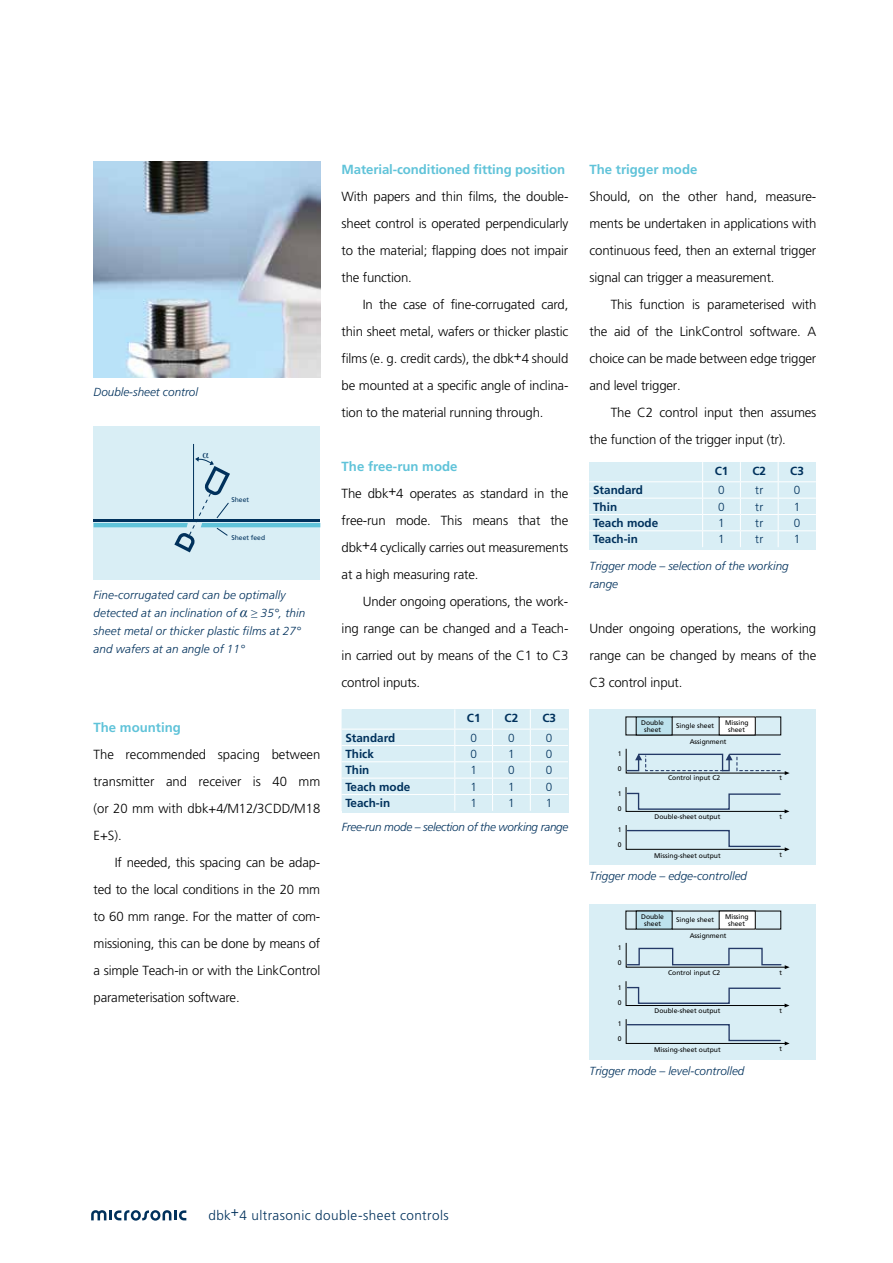
<style>
.page{position:relative;width:893px;height:1263px;background:#fff}
.page>*{position:absolute;margin:0;border:0;box-sizing:border-box;transform-origin:0 0}
.t1{font:300 13.5px "Frutiger LT";letter-spacing:.035em;color:#00315c}
.t2{font:300 13.2px/27px "Frutiger LT";letter-spacing:-.015em;color:#000;text-align:justify}
.t3{font:700 13.2px "Frutiger LT";letter-spacing:-.005em;color:#60c3d9}
.t4{font:italic 300 11.7px/18px "Frutiger LT";color:#00315c}
.t5{font:700 11.7px "Frutiger LT";color:#00315c}
.t6{font:italic 300 11.7px "Frutiger LT";letter-spacing:-.02em;color:#00315c}
.t7{font:300 11.7px "Frutiger LT";letter-spacing:.04em;color:#00315c}
.t8{font:10.5px "Times";color:#00315c}
.t9{font:6.75px/6.8px "Frutiger";color:#000;text-align:center}
.t10{font:6.75px "Frutiger";color:#00315c}
.s1{font-family:"Times New Roman";font-weight:400;font-size:15px}
</style>
<div class="page">
<svg style="left:91px;top:1210px;width:95px;height:10px"></svg>
<div style="left:590px;top:709px;width:226px;height:156px;background:#d9eef5"></div>
<div style="left:636px;top:717px;width:36px;height:18px;background:#bde2ed"></div>
<div style="left:719px;top:717px;width:36px;height:18px;background:#fff"></div>
<svg style="left:625px;top:825px;width:165px;height:26px"></svg>
<svg style="left:625px;top:787px;width:164px;height:26px"></svg>
<svg style="left:625px;top:748px;width:165px;height:27px"></svg>
<img style="left:94px;top:162px;width:226px;height:216px">
<svg style="left:342px;top:709px;width:226px;height:102px"></svg>
<div style="left:94px;top:426px;width:226px;height:153px;background:#d9eef5"></div>
<hr style="left:193px;top:444px;width:1px;height:75px;background:#00315c">
<svg style="left:94px;top:457px;width:226px;height:95px"></svg>
<div style="left:589px;top:462px;width:227px;height:88px;background:#d9eef5"></div>
<svg style="left:589px;top:462px;width:227px;height:85px"></svg>
<div style="left:590px;top:904px;width:226px;height:155px;background:#d9eef5"></div>
<div style="left:636px;top:911px;width:36px;height:18px;background:#bde2ed"></div>
<div style="left:719px;top:911px;width:36px;height:18px;background:#fff"></div>
<svg style="left:625px;top:1019px;width:165px;height:26px"></svg>
<svg style="left:625px;top:981px;width:164px;height:26px"></svg>
<svg style="left:625px;top:942px;width:165px;height:27px"></svg>
<p class="t4" style="left:94px;top:383px;width:106px">Double-sheet control</p>
<p class="t8" style="left:202px;top:445px;width:8px">α</p>
<p class="t10" style="left:231px;top:496px;width:19px">Sheet</p>
<p class="t10" style="left:231px;top:534px;width:35px">Sheet feed</p>
<p class="t4" style="left:94px;top:586px;width:213px">Fine-corrugated card can be optimally detected at an inclination of <span class="s1">α</span> ≥ 35°, thin sheet metal or thicker plastic films at 27° and wafers at an angle of 11°</p>
<p class="t3" style="left:94px;top:720px;width:89px">The mounting</p>
<p class="t2" style="left:94px;top:741px;width:228px">The recommended spacing between transmitter and receiver is 40 mm (or 20 mm with dbk+4/M12/3CDD/M18<br>E+S).</p>
<p class="t2" style="left:94px;top:849px;width:228px;text-indent:21px">If needed, this spacing can be adap&shy;ted to the local conditions in the 20 mm to 60 mm range. For the matter of com&shy;missioning, this can be done by means of a simple Teach-in or with the LinkControl parameterisation software.</p>
<p class="t3" style="left:342px;top:162px;width:225px">Material-conditioned fitting position</p>
<p class="t2" style="left:342px;top:183px;width:228px">With papers and thin films, the double&shy;sheet control is operated perpendicularly to the material; flapping does not impair the function.</p>
<p class="t2" style="left:342px;top:291px;width:228px;text-indent:21px">In the case of fine-corrugated card, thin sheet metal, wafers or thicker plastic films (e. g. credit cards), the dbk+4 should be mounted at a specific angle of inclina&shy;tion to the material running through.</p>
<p class="t3" style="left:342px;top:459px;width:117px">The free-run mode</p>
<p class="t2" style="left:342px;top:480px;width:228px">The dbk+4 operates as standard in the free-run mode. This means that the dbk+4 cyclically carries out measurements at a high measuring rate.</p>
<p class="t2" style="left:342px;top:588px;width:228px;text-indent:21px">Under ongoing operations, the work&shy;ing range can be changed and a Teach&shy;in carried out by means of the C1 to C3 control inputs.</p>
<p class="t5" style="left:467px;top:711px;width:15px">C1</p>
<p class="t5" style="left:505px;top:711px;width:15px">C2</p>
<p class="t5" style="left:542px;top:711px;width:15px">C3</p>
<p class="t5" style="left:345px;top:731px;width:51px">Standard</p>
<p class="t7" style="left:470px;top:731px;width:8px">0</p>
<p class="t7" style="left:508px;top:731px;width:8px">0</p>
<p class="t7" style="left:546px;top:731px;width:8px">0</p>
<p class="t5" style="left:345px;top:747px;width:30px">Thick</p>
<p class="t7" style="left:470px;top:747px;width:8px">0</p>
<p class="t7" style="left:508px;top:747px;width:8px">1</p>
<p class="t7" style="left:546px;top:747px;width:8px">0</p>
<p class="t5" style="left:345px;top:763px;width:26px">Thin</p>
<p class="t7" style="left:470px;top:764px;width:8px">1</p>
<p class="t7" style="left:508px;top:764px;width:8px">0</p>
<p class="t7" style="left:546px;top:764px;width:8px">0</p>
<p class="t5" style="left:345px;top:780px;width:67px">Teach mode</p>
<p class="t7" style="left:470px;top:780px;width:8px">1</p>
<p class="t7" style="left:508px;top:780px;width:8px">1</p>
<p class="t7" style="left:546px;top:780px;width:8px">0</p>
<p class="t5" style="left:345px;top:796px;width:46px">Teach-in</p>
<p class="t7" style="left:470px;top:796px;width:8px">1</p>
<p class="t7" style="left:508px;top:796px;width:8px">1</p>
<p class="t7" style="left:546px;top:796px;width:8px">1</p>
<p class="t6" style="left:342px;top:820px;width:228px">Free-run mode – selection of the working range</p>
<p class="t3" style="left:590px;top:162px;width:109px">The trigger mode</p>
<p class="t2" style="left:590px;top:183px;width:228px">Should, on the other hand, measure&shy;ments be undertaken in applications with continuous feed, then an external trigger signal can trigger a measurement.</p>
<p class="t2" style="left:590px;top:291px;width:228px;text-indent:21px">This function is parameterised with the aid of the LinkControl software. A choice can be made between edge trigger and level trigger.</p>
<p class="t2" style="left:590px;top:399px;width:228px;text-indent:21px">The C2 control input then assumes the function of the trigger input (tr).</p>
<p class="t5" style="left:715px;top:464px;width:15px">C1</p>
<p class="t5" style="left:752px;top:464px;width:15px">C2</p>
<p class="t5" style="left:790px;top:464px;width:15px">C3</p>
<p class="t5" style="left:593px;top:483px;width:51px">Standard</p>
<p class="t7" style="left:718px;top:484px;width:8px">0</p>
<p class="t7" style="left:755px;top:484px;width:10px">tr</p>
<p class="t7" style="left:794px;top:484px;width:8px">0</p>
<p class="t5" style="left:593px;top:500px;width:26px">Thin</p>
<p class="t7" style="left:718px;top:500px;width:8px">0</p>
<p class="t7" style="left:755px;top:500px;width:10px">tr</p>
<p class="t7" style="left:794px;top:500px;width:8px">1</p>
<p class="t5" style="left:593px;top:516px;width:67px">Teach mode</p>
<p class="t7" style="left:718px;top:516px;width:8px">1</p>
<p class="t7" style="left:755px;top:516px;width:10px">tr</p>
<p class="t7" style="left:794px;top:516px;width:8px">0</p>
<p class="t5" style="left:593px;top:532px;width:46px">Teach-in</p>
<p class="t7" style="left:718px;top:533px;width:8px">1</p>
<p class="t7" style="left:755px;top:533px;width:10px">tr</p>
<p class="t7" style="left:794px;top:533px;width:8px">1</p>
<p class="t4" style="left:590px;top:557px;width:201px">Trigger mode – selection of the working range</p>
<p class="t2" style="left:590px;top:615px;width:228px">Under ongoing operations, the working range can be changed by means of the C3 control input.</p>
<p class="t9" style="left:641px;top:719px;width:24px">Double sheet</p>
<p class="t9" style="left:676px;top:722px;width:39px">Single sheet</p>
<p class="t9" style="left:725px;top:719px;width:25px">Missing sheet</p>
<p class="t9" style="left:618px;top:750px;width:5px">1</p>
<p class="t9" style="left:618px;top:765px;width:5px">0</p>
<p class="t9" style="left:618px;top:790px;width:5px">1</p>
<p class="t9" style="left:618px;top:805px;width:5px">0</p>
<p class="t9" style="left:618px;top:822px;width:5px;line-height:14.9px;text-align:left">1<br>0</p>
<p class="t9" style="left:690px;top:738px;width:38px">Assignment</p>
<p class="t9" style="left:668px;top:775px;width:54px">Control input C2</p>
<p class="t9" style="left:780px;top:775px;width:4px">t</p>
<p class="t9" style="left:655px;top:813px;width:67px">Double-sheet output</p>
<p class="t9" style="left:779px;top:813px;width:4px">t</p>
<p class="t9" style="left:654px;top:852px;width:68px">Missing-sheet output</p>
<p class="t9" style="left:780px;top:851px;width:4px">t</p>
<p class="t4" style="left:590px;top:867px;width:159px">Trigger mode – edge-controlled</p>
<p class="t9" style="left:641px;top:913px;width:24px">Double sheet</p>
<p class="t9" style="left:676px;top:916px;width:39px">Single sheet</p>
<p class="t9" style="left:725px;top:913px;width:25px">Missing sheet</p>
<p class="t9" style="left:618px;top:944px;width:5px">1</p>
<p class="t9" style="left:618px;top:959px;width:5px">0</p>
<p class="t9" style="left:618px;top:984px;width:5px">1</p>
<p class="t9" style="left:618px;top:999px;width:5px">0</p>
<p class="t9" style="left:618px;top:1016px;width:5px;line-height:14.9px;text-align:left">1<br>0</p>
<p class="t9" style="left:690px;top:932px;width:38px">Assignment</p>
<p class="t9" style="left:668px;top:969px;width:54px">Control input C2</p>
<p class="t9" style="left:780px;top:969px;width:4px">t</p>
<p class="t9" style="left:655px;top:1007px;width:67px">Double-sheet output</p>
<p class="t9" style="left:779px;top:1007px;width:4px">t</p>
<p class="t9" style="left:654px;top:1046px;width:68px">Missing-sheet output</p>
<p class="t9" style="left:780px;top:1045px;width:4px">t</p>
<p class="t4" style="left:590px;top:1062px;width:156px">Trigger mode – level-controlled</p>
<p class="t1" style="left:208px;top:1208px;width:242px">dbk+4 ultrasonic double-sheet controls</p>
</div>
